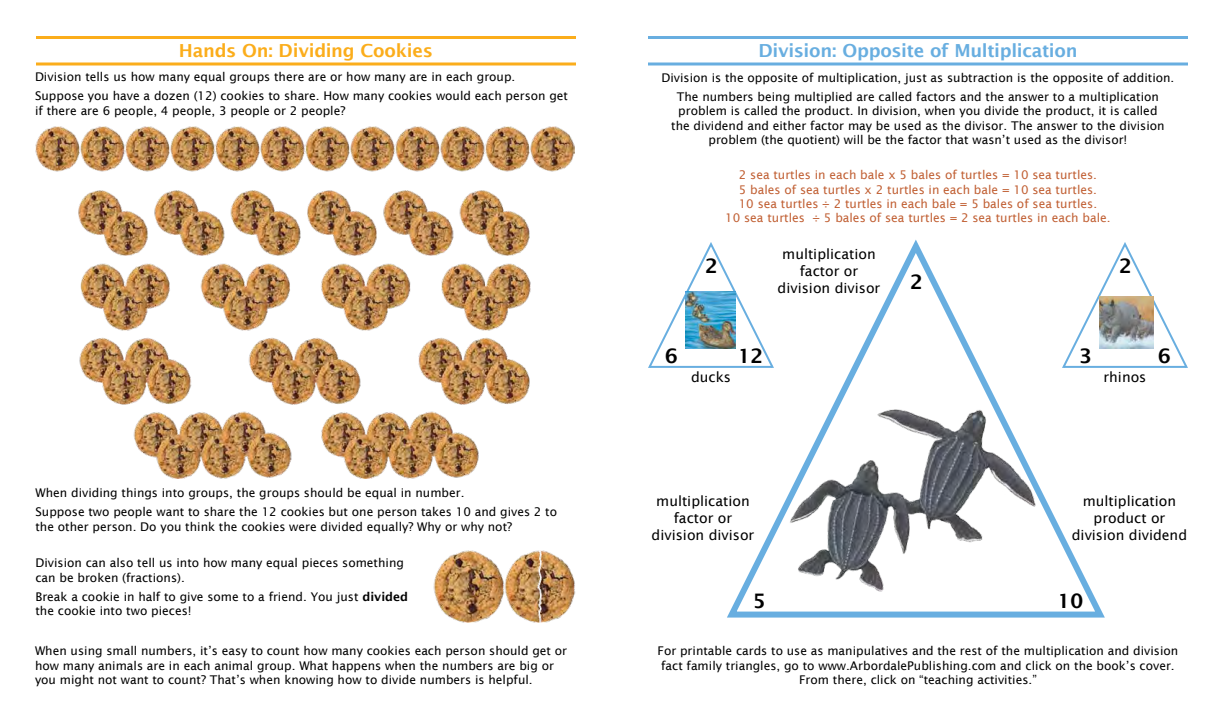
<style>
.page{position:relative;width:1224px;height:720px;background:#fff}
.page>*{position:absolute;margin:0;border:0;box-sizing:border-box;transform-origin:0 0}
.t1{font:600 20px "Lucida Sans";color:#000}
.t2{font:600 18px "Lucida Sans";letter-spacing:-.015em;color:#68aee0}
.t3{font:600 18px "Lucida Sans";letter-spacing:-.015em;color:#fbad1b}
.t4{font:14px/16.8px "Lucida Sans";color:#000;text-align:center}
.t5{font:12px/14.4px "Lucida Sans";color:#000}
.t6{font:12px/14.4px "Lucida Sans";color:#c16034;text-align:center}
.s1{font-weight:600}
</style>
<div class="page">
<img style="left:433px;top:550px;width:143px;height:72px">
<img style="left:35px;top:126px;width:540px;height:352px">
<svg style="left:648px;top:242px;width:74px;height:126px"></svg>
<svg style="left:722px;top:239px;width:383px;height:379px"></svg>
<svg style="left:1060px;top:241px;width:128px;height:128px"></svg>
<img style="left:789px;top:408px;width:248px;height:184px">
<img style="left:686px;top:291px;width:49px;height:58px">
<img style="left:1100px;top:297px;width:54px;height:52px">
<svg style="left:36px;top:62px;width:540px;height:4px;background:#fbc153"></svg>
<hr style="left:36px;top:36px;width:540px;height:3px;background:#fbad1b">
<svg style="left:648px;top:62px;width:540px;height:4px;background:#8dc2e7"></svg>
<hr style="left:648px;top:36px;width:540px;height:3px;background:#68aee0">
<h2 class="t3" style="left:179px;top:41px;width:255px">Hands On: Dividing Cookies</h2>
<p class="t5" style="left:35px;top:68px;width:535px;line-height:18.9px">Division tells us how many equal groups there are or how many are in each group.<br>Suppose you have a dozen (12) cookies to share. How many cookies would each person get</p>
<p class="t5" style="left:35px;top:103px;width:312px">if there are 6 people, 4 people, 3 people or 2 people?</p>
<p class="t5" style="left:36px;top:484px;width:523px;line-height:18.9px">When dividing things into groups, the groups should be equal in number.<br>Suppose two people want to share the 12 cookies but one person takes 10 and gives 2 to</p>
<p class="t5" style="left:36px;top:519px;width:478px">the other person. Do you think the cookies were divided equally? Why or why not?</p>
<p class="t5" style="left:36px;top:556px;width:370px">Division can also tell us into how many equal pieces something can be broken (fractions).</p>
<p class="t5" style="left:35px;top:589px;width:374px">Break a cookie in half to give some to a friend. You just <span class="s1">divided </span>the cookie into two pieces!</p>
<p class="t5" style="left:35px;top:644px;width:534px">When using small numbers, it’s easy to count how many cookies each person should get or how many animals are in each animal group. What happens when the numbers are big or you might not want to count? That’s when knowing how to divide numbers is helpful.</p>
<h2 class="t2" style="left:758px;top:41px;width:321px">Division: Opposite of Multiplication</h2>
<p class="t5" style="left:662px;top:68px;width:514px;line-height:18.9px;text-align:center">Division is the opposite of multiplication, just as subtraction is the opposite of addition.<br>The numbers being multiplied are called factors and the answer to a multiplication</p>
<p class="t5" style="left:671px;top:104px;width:495px;text-align:center">problem is called the product. In division, when you divide the product, it is called the dividend and either factor may be used as the divisor. The answer to the division problem (the quotient) will be the factor that wasn’t used as the divisor!</p>
<p class="t6" style="left:725px;top:168px;width:387px">2 sea turtles in each bale x 5 bales of turtles = 10 sea turtles.<br>5 bales of sea turtles x 2 turtles in each bale = 10 sea turtles.<br>10 sea turtles ÷ 2 turtles in each bale = 5 bales of sea turtles.<br>10 sea turtles ÷ 5 bales of sea turtles = 2 sea turtles in each bale.</p>
<h1 class="t1" style="left:705px;top:255px;width:14px">2</h1>
<p class="t4" style="left:778px;top:246px;width:104px">multiplication factor or division divisor</p>
<h1 class="t1" style="left:665px;top:345px;width:14px">6</h1>
<h1 class="t1" style="left:738px;top:345px;width:27px">12</h1>
<h1 class="t1" style="left:910px;top:271px;width:14px">2</h1>
<h1 class="t1" style="left:1119px;top:255px;width:14px">2</h1>
<h1 class="t1" style="left:1079px;top:345px;width:14px">3</h1>
<h1 class="t1" style="left:1158px;top:345px;width:14px">6</h1>
<p class="t4" style="left:691px;top:369px;width:41px">ducks</p>
<p class="t4" style="left:1104px;top:369px;width:44px">rhinos</p>
<p class="t4" style="left:652px;top:493px;width:104px">multiplication factor or division divisor</p>
<p class="t4" style="left:1072px;top:493px;width:117px">multiplication product or division dividend</p>
<h1 class="t1" style="left:753px;top:589px;width:14px">5</h1>
<h1 class="t1" style="left:1058px;top:589px;width:27px">10</h1>
<p class="t5" style="left:658px;top:644px;width:522px;text-align:center">For printable cards to use as manipulatives and the rest of the multiplication and division fact family triangles, go to www.ArbordalePublishing.com and click on the book’s cover.<br>From there, click on “teaching activities.”</p>
</div>
